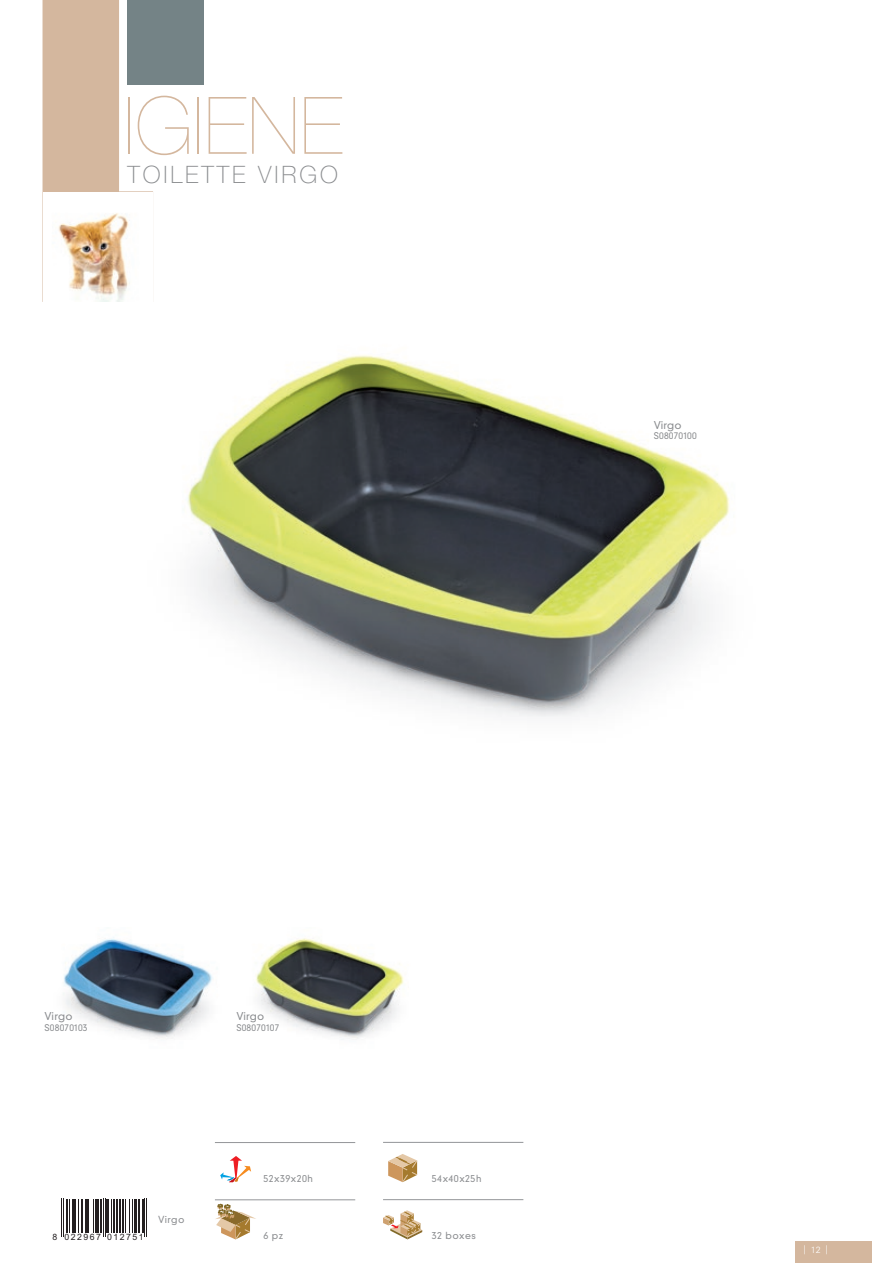
<style>
.page{position:relative;width:893px;height:1263px;background:#fff}
.page>*{position:absolute;margin:0;border:0;box-sizing:border-box;transform-origin:0 0}
.t1{font:200 79.5px "Helvetica Neue";letter-spacing:.01em;color:#d4b79e}
.t2{font:100 24px "Helvetica Neue";letter-spacing:.12em;color:#8a8c8f}
.t3{font:300 10.5px "DIN Neuzeit Grotesk";letter-spacing:.005em;color:#8a8c8f}
.t4{font:300 9.45px "DIN Neuzeit Grotesk";letter-spacing:.05em;color:#8a8c8f}
.t5{font:300 9px "DIN Neuzeit Grotesk";letter-spacing:.02em;color:#8a8c8f}
.t6{font:300 9px "Univers";color:#fff}
.t7{font:8.7px "Arial";letter-spacing:.17em;color:#231f20}
</style>
<div class="page">
<div style="left:127px;top:0;width:77px;height:85px;background:#748386"></div>
<div style="left:795px;top:1242px;width:77px;height:21px;background:#d4b79e"></div>
<svg style="left:43px;top:0;width:110px;height:302px"></svg>
<div style="left:43px;top:192px;width:110px;height:109px;background:#fff"></div>
<img style="left:58px;top:213px;width:72px;height:88px">
<img style="left:63px;top:937px;width:150px;height:102px">
<img style="left:187px;top:355px;width:543px;height:362px">
<svg style="left:220px;top:1156px;width:31px;height:26px"></svg>
<hr style="left:215px;top:1142px;width:140px;height:1px;background:#939598">
<hr style="left:215px;top:1199px;width:140px;height:1px;background:#939598">
<svg style="left:215px;top:1204px;width:41px;height:35px"></svg>
<hr style="left:383px;top:1199px;width:140px;height:1px;background:#939598">
<hr style="left:383px;top:1142px;width:140px;height:1px;background:#939598">
<svg style="left:388px;top:1154px;width:29px;height:28px"></svg>
<svg style="left:383px;top:1210px;width:39px;height:29px"></svg>
<img style="left:256px;top:938px;width:148px;height:102px">
<hr style="left:61px;top:1199px;width:1px;height:38px;background:#231f20">
<hr style="left:63px;top:1199px;width:1px;height:38px;background:#231f20">
<hr style="left:66px;top:1199px;width:2px;height:33px;background:#231f20">
<hr style="left:69px;top:1199px;width:1px;height:33px;background:#231f20">
<hr style="left:72px;top:1199px;width:2px;height:33px;background:#231f20">
<hr style="left:75px;top:1199px;width:1px;height:33px;background:#231f20">
<hr style="left:78px;top:1199px;width:1px;height:33px;background:#231f20">
<hr style="left:81px;top:1199px;width:2px;height:33px;background:#231f20">
<hr style="left:85px;top:1199px;width:1px;height:33px;background:#231f20">
<hr style="left:86px;top:1199px;width:3px;height:33px;background:#231f20">
<hr style="left:93px;top:1199px;width:1px;height:33px;background:#231f20">
<hr style="left:95px;top:1199px;width:1px;height:33px;background:#231f20">
<hr style="left:96px;top:1199px;width:3px;height:33px;background:#231f20">
<hr style="left:100px;top:1199px;width:2px;height:33px;background:#231f20">
<hr style="left:103px;top:1199px;width:1px;height:38px;background:#231f20">
<hr style="left:105px;top:1199px;width:1px;height:38px;background:#231f20">
<hr style="left:106px;top:1199px;width:3px;height:33px;background:#231f20">
<hr style="left:111px;top:1199px;width:1px;height:33px;background:#231f20">
<hr style="left:113px;top:1199px;width:2px;height:33px;background:#231f20">
<hr style="left:116px;top:1199px;width:2px;height:33px;background:#231f20">
<hr style="left:119px;top:1199px;width:2px;height:33px;background:#231f20">
<hr style="left:122px;top:1199px;width:2px;height:33px;background:#231f20">
<hr style="left:125px;top:1199px;width:1px;height:33px;background:#231f20">
<hr style="left:129px;top:1199px;width:1px;height:33px;background:#231f20">
<hr style="left:132px;top:1199px;width:1px;height:33px;background:#231f20">
<hr style="left:134px;top:1199px;width:3px;height:33px;background:#231f20">
<hr style="left:138px;top:1199px;width:2px;height:33px;background:#231f20">
<hr style="left:142px;top:1199px;width:2px;height:33px;background:#231f20">
<hr style="left:144px;top:1199px;width:1px;height:38px;background:#231f20">
<hr style="left:146px;top:1199px;width:1px;height:38px;background:#231f20">
<h1 class="t1" style="left:124px;top:80px;width:220px">IGIENE</h1>
<p class="t2" style="left:127px;top:161px;width:212px">TOILETTE VIRGO</p>
<p class="t3" style="left:654px;top:418px;width:29px">Virgo</p>
<p class="t5" style="left:654px;top:431px;width:45px">S08070100</p>
<p class="t3" style="left:45px;top:1010px;width:29px">Virgo</p>
<p class="t5" style="left:45px;top:1022px;width:45px">S08070103</p>
<p class="t3" style="left:236px;top:1010px;width:29px">Virgo</p>
<p class="t5" style="left:236px;top:1022px;width:45px">S08070107</p>
<p class="t7" style="left:53px;top:1231px;width:93px">8 022967 012751</p>
<p class="t4" style="left:158px;top:1214px;width:28px">Virgo</p>
<p class="t4" style="left:263px;top:1173px;width:51px">52x39x20h</p>
<p class="t4" style="left:263px;top:1229px;width:21px">6 pz</p>
<p class="t4" style="left:432px;top:1173px;width:51px">54x40x25h</p>
<p class="t4" style="left:432px;top:1230px;width:45px">32 boxes</p>
<p class="t6" style="left:804px;top:1244px;width:26px">| 12 |</p>
</div>
